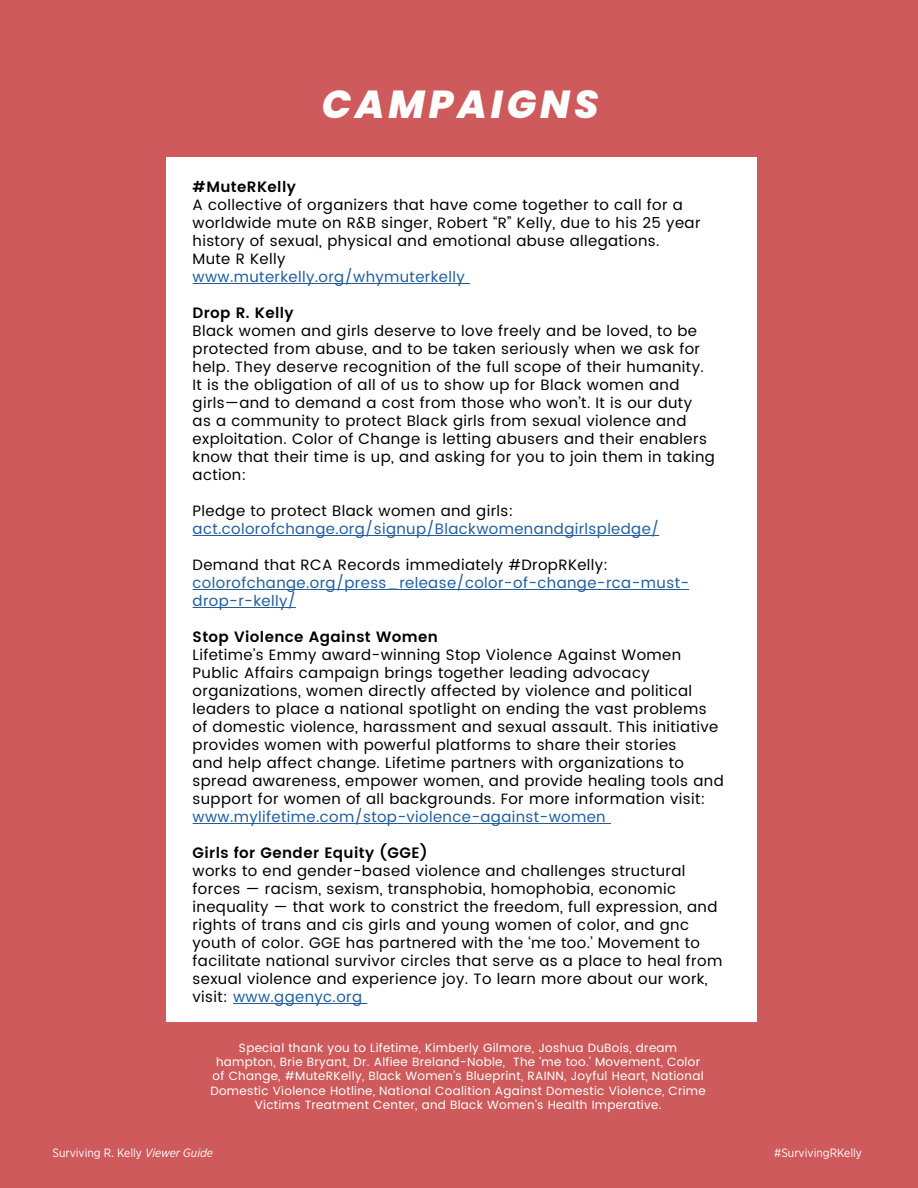
<style>
.page{position:relative;width:918px;height:1188px;background:#ce5a5b}
.page>*{position:absolute;margin:0;border:0;box-sizing:border-box;transform-origin:0 0}
.t1{font:italic 800 39px "Poppins";letter-spacing:.1em;color:#fff}
.t2{font:15px/18px "Poppins";letter-spacing:.025em;color:#000}
.t3{font:15px/18px "Poppins";letter-spacing:.025em;color:#215e9e}
.t4{font:600 15px "Poppins";letter-spacing:.025em;color:#000}
.t5{font:12px/14.4px "Poppins";letter-spacing:.025em;color:#fff;text-align:center}
.t6{font:12px "Gotham Narrow";color:#fff}
.s1{color:#215e9e}
.s2{font-style:italic}
</style>
<div class="page">
<div style="left:166px;top:157px;width:591px;height:865px;background:#fff"></div>
<hr style="left:193px;top:283px;width:277px;height:1px;background:#215e9e">
<hr style="left:193px;top:535px;width:466px;height:1px;background:#215e9e">
<hr style="left:193px;top:589px;width:496px;height:1px;background:#215e9e">
<hr style="left:193px;top:607px;width:103px;height:1px;background:#215e9e">
<hr style="left:193px;top:823px;width:418px;height:1px;background:#215e9e">
<hr style="left:233px;top:1003px;width:134px;height:1px;background:#215e9e">
<h1 class="t1" style="left:322px;top:82px;width:278px">CAMPAIGNS</h1>
<p class="t4" style="left:193px;top:175px;width:105px">#MuteRKelly</p>
<p class="t2" style="left:193px;top:196px;width:509px">A collective of organizers that have come together to call for a worldwide mute on R&amp;B singer, Robert “R” Kelly, due to his 25 year history of sexual, physical and emotional abuse allegations.<br>Mute R Kelly</p>
<p class="t3" style="left:193px;top:268px;width:274px">www.muterkelly.org/whymuterkelly</p>
<p class="t4" style="left:193px;top:301px;width:103px">Drop R. Kelly</p>
<p class="t2" style="left:193px;top:322px;width:524px">Black women and girls deserve to love freely and be loved, to be protected from abuse, and to be taken seriously when we ask for help. They deserve recognition of the full scope of their humanity.<br>It is the obligation of all of us to show up for Black women and girls—and to demand a cost from those who won’t. It is our duty<br>as a community to protect Black girls from sexual violence and exploitation. Color of Change is letting abusers and their enablers know that their time is up, and asking for you to join them in taking action:</p>
<p class="t2" style="left:193px;top:502px;width:322px">Pledge to protect Black women and girls:</p>
<p class="t3" style="left:193px;top:520px;width:468px">act.colorofchange.org/signup/Blackwomenandgirlspledge/</p>
<p class="t2" style="left:193px;top:556px;width:417px">Demand that RCA Records immediately #DropRKelly:</p>
<p class="t3" style="left:193px;top:574px;width:498px">colorofchange.org/press_release/color-of-change-rca-must&shy;drop-r-kelly/</p>
<p class="t4" style="left:193px;top:625px;width:247px">Stop Violence Against Women</p>
<p class="t2" style="left:193px;top:646px;width:533px">Lifetime’s Emmy award-winning Stop Violence Against Women Public Affairs campaign brings together leading advocacy organizations, women directly affected by violence and political leaders to place a national spotlight on ending the vast problems of domestic violence, harassment and sexual assault. This initiative provides women with powerful platforms to share their stories<br>and help affect change. Lifetime partners with organizations to spread awareness, empower women, and provide healing tools and support for women of all backgrounds. For more information visit:</p>
<p class="t3" style="left:193px;top:808px;width:415px">www.mylifetime.com/stop-violence-against-women</p>
<p class="t4" style="left:193px;top:841px;width:237px">Girls for Gender Equity (GGE)</p>
<p class="t2" style="left:193px;top:862px;width:531px">works to end gender-based violence and challenges structural forces — racism, sexism, transphobia, homophobia, economic inequality — that work to constrict the freedom, full expression, and rights of trans and cis girls and young women of color, and gnc youth of color. GGE has partnered with the ‘me too.’ Movement to facilitate national survivor circles that serve as a place to heal from sexual violence and experience joy. To learn more about our work, visit: <span class="s1">www.ggenyc.org</span></p>
<p class="t5" style="left:210px;top:1041px;width:497px">Special thank you to Lifetime, Kimberly Gilmore, Joshua DuBois, dream hampton, Brie Bryant, Dr. Alfiee Breland-Noble, The ‘me too.’ Movement, Color of Change, #MuteRKelly, Black Women’s Blueprint, RAINN, Joyful Heart, National Domestic Violence Hotline, National Coalition Against Domestic Violence, Crime Victims Treatment Center, and Black Women’s Health Imperative.</p>
<p class="t6" style="left:52px;top:1145px;width:162px">Surviving R. Kelly <span class="s2">Viewer Guide</span></p>
<p class="t6" style="left:774px;top:1145px;width:89px">#SurvivingRKelly</p>
</div>
